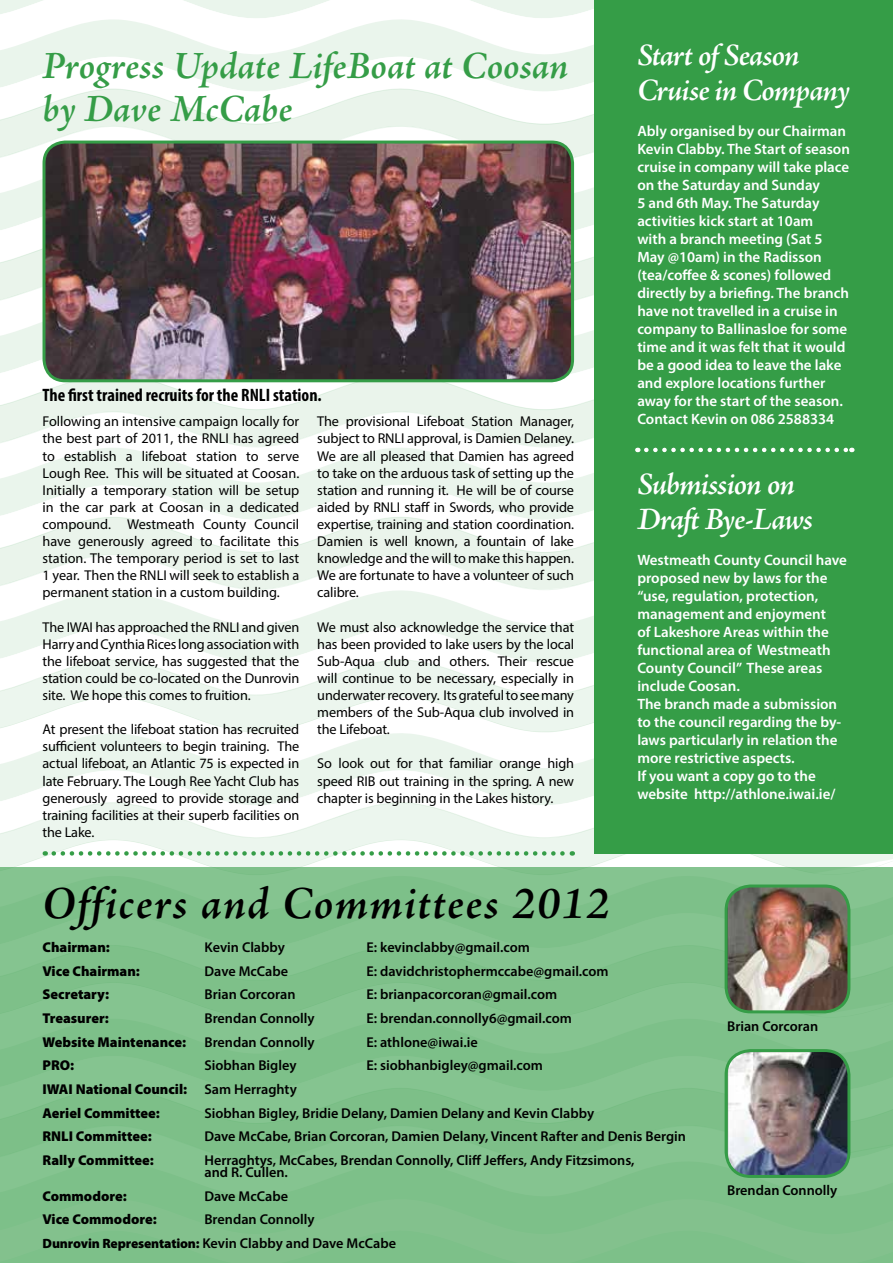
<style>
.page{position:relative;width:893px;height:1263px;background:#fff}
.page>*{position:absolute;margin:0;border:0;box-sizing:border-box;transform-origin:0 0}
.t1{font:italic 600 46.5px "Adobe Jenson Pro";letter-spacing:.03em;color:#000}
.t2{font:italic 600 39px/43.5px "Adobe Jenson Pro";letter-spacing:-.005em;color:#359d47}
.t3{font:italic 600 31.5px/34.5px "Adobe Jenson Pro";letter-spacing:-.035em;color:#fff}
.t4{font:700 condensed 18px "Myriad Pro";color:#000}
.t5{font:600 15px/18px "Myriad Pro";color:#fff}
.t6{font:14.25px/17.1px "Myriad Pro";letter-spacing:-.01em;color:#000;text-align:justify}
.t7{font:600 14.25px/11.9px "Myriad Pro";color:#000}
.t8{font:900 14.25px/23.7px "Myriad Pro";color:#000}
.s1{font-weight:600}
.s2{font-weight:900;font-size:13.5px}
</style>
<div class="page">
<svg style="left:0;top:0;width:595px;height:17px"></svg>
<svg style="left:0;top:17px;width:595px;height:38px"></svg>
<svg style="left:0;top:55px;width:595px;height:32px;fill:#eaf5ec"></svg>
<svg style="left:0;top:87px;width:595px;height:37px"></svg>
<svg style="left:0;top:124px;width:595px;height:35px;fill:#eaf4eb"></svg>
<svg style="left:0;top:159px;width:595px;height:38px"></svg>
<svg style="left:0;top:197px;width:595px;height:33px;fill:#eaf5ec"></svg>
<svg style="left:0;top:230px;width:595px;height:37px"></svg>
<svg style="left:0;top:267px;width:595px;height:35px;fill:#eaf4eb"></svg>
<svg style="left:0;top:302px;width:595px;height:38px"></svg>
<svg style="left:0;top:340px;width:595px;height:33px;fill:#eaf5ec"></svg>
<svg style="left:0;top:373px;width:595px;height:36px;fill:#eaf4eb"></svg>
<svg style="left:0;top:409px;width:595px;height:36px;fill:#eaf4eb"></svg>
<svg style="left:0;top:445px;width:595px;height:38px"></svg>
<svg style="left:0;top:483px;width:595px;height:32px;fill:#eaf5ec"></svg>
<svg style="left:0;top:516px;width:595px;height:36px"></svg>
<svg style="left:0;top:552px;width:595px;height:36px;fill:#eaf4eb"></svg>
<svg style="left:0;top:588px;width:595px;height:38px"></svg>
<svg style="left:0;top:626px;width:595px;height:32px;fill:#eaf5ec"></svg>
<svg style="left:0;top:658px;width:595px;height:37px"></svg>
<svg style="left:0;top:695px;width:595px;height:35px;fill:#ecf6ee"></svg>
<svg style="left:0;top:730px;width:595px;height:38px"></svg>
<svg style="left:0;top:768px;width:595px;height:33px;fill:#eaf5ec"></svg>
<svg style="left:0;top:801px;width:595px;height:37px"></svg>
<svg style="left:0;top:838px;width:893px;height:29px;fill:#ecf6ee"></svg>
<svg style="left:54px;top:851px;width:519px;height:5px"></svg>
<div style="left:595px;top:0;width:298px;height:853px;background:#359d47"></div>
<svg style="left:646px;top:448px;width:206px;height:4px"></svg>
<div style="left:0;top:867px;width:893px;height:396px;background:#7ec089"></div>
<img style="left:727px;top:888px;width:122px;height:124px">
<div style="left:725px;top:884px;width:125px;height:129px;border:3px solid #359d47;border-radius:25px"></div>
<img style="left:728px;top:1051px;width:121px;height:125px">
<div style="left:725px;top:1049px;width:125px;height:129px;border:3px solid #359d47;border-radius:25px"></div>
<img style="left:44px;top:142px;width:529px;height:239px">
<div style="left:43px;top:141px;width:531px;height:241px;border:3px solid #359d47;border-radius:21px"></div>
<h2 class="t2" style="left:43px;top:47px;width:528px">Progress Update LifeBoat at Coosan by Dave McCabe</h2>
<h3 class="t3" style="left:637px;top:40px;width:214px">Start of Season<br>Cruise in Company</h3>
<p class="t5" style="left:637px;top:121px;width:214px">Ably organised by our Chairman<br>Kevin Clabby. The Start of season cruise in company will take place on the Saturday and Sunday<br>5 and 6th May. The Saturday activities kick start at 10am<br>with a branch meeting (Sat 5<br>May @10am) in the Radisson (tea/coffee &amp; scones) followed directly by a briefing. The branch have not travelled in a cruise in company to Ballinasloe for some time and it was felt that it would be a good idea to leave the lake and explore locations further away for the start of the season.<br>Contact Kevin on 086 2588334</p>
<p class="t4" style="left:43px;top:384px;width:281px">The first trained recruits for the RNLI station.</p>
<p class="t6" style="left:43px;top:413px;width:258px">Following an intensive campaign locally for the best part of 2011, the RNLI has agreed to establish a lifeboat station to serve Lough Ree. This will be situated at Coosan.<br>Initially a temporary station will be setup in the car park at Coosan in a dedicated compound. Westmeath County Council have generously agreed to facilitate this station. The temporary period is set to last 1 year. Then the RNLI will seek to establish a permanent station in a custom building.</p>
<p class="t6" style="left:43px;top:618px;width:258px">The IWAI has approached the RNLI and given Harry and Cynthia Rices long association with the lifeboat service, has suggested that the station could be co-located on the Dunrovin site. We hope this comes to fruition.</p>
<p class="t6" style="left:43px;top:721px;width:258px">At present the lifeboat station has recruited sufficient volunteers to begin training. The actual lifeboat, an Atlantic 75 is expected in late February. The Lough Ree Yacht Club has generously agreed to provide storage and training facilities at their superb facilities on the Lake.</p>
<p class="t6" style="left:317px;top:413px;width:258px">The provisional Lifeboat Station Manager, subject to RNLI approval, is Damien Delaney.<br>We are all pleased that Damien has agreed to take on the arduous task of setting up the station and running it. He will be of course aided by RNLI staff in Swords, who provide expertise, training and station coordination.<br>Damien is well known, a fountain of lake knowledge and the will to make this happen.<br>We are fortunate to have a volunteer of such calibre.</p>
<p class="t6" style="left:317px;top:618px;width:258px">We must also acknowledge the service that has been provided to lake users by the local Sub-Aqua club and others. Their rescue will continue to be necessary, especially in underwater recovery. Its grateful to see many members of the Sub-Aqua club involved in the Lifeboat.</p>
<p class="t6" style="left:317px;top:755px;width:258px">So look out for that familiar orange high speed RIB out training in the spring. A new chapter is beginning in the Lakes history.</p>
<h3 class="t3" style="left:637px;top:469px;width:177px">Submission on<br>Draft Bye-Laws</h3>
<p class="t5" style="left:637px;top:550px;width:211px">Westmeath County Council have proposed new by laws for the “use, regulation, protection, management and enjoyment<br>of Lakeshore Areas within the functional area of Westmeath<br>County Council” These areas include Coosan.<br>The branch made a submission to the council regarding the by&shy;laws particularly in relation the more restrictive aspects.<br>If you want a copy go to the website http://athlone.iwai.ie/</p>
<h1 class="t1" style="left:43px;top:877px;width:568px">Officers and Committees 2012</h1>
<p class="t8" style="left:43px;top:935px;width:69px">Chairman:</p>
<p class="t7" style="left:205px;top:941px;width:82px">Kevin Clabby</p>
<p class="t7" style="left:367px;top:941px;width:165px">E: kevinclabby@gmail.com</p>
<p class="t8" style="left:43px;top:959px;width:99px">Vice Chairman:</p>
<p class="t7" style="left:204px;top:964px;width:85px">Dave McCabe</p>
<p class="t7" style="left:366px;top:964px;width:244px">E: davidchristophermccabe@gmail.com</p>
<p class="t8" style="left:42px;top:983px;width:68px">Secretary:</p>
<p class="t7" style="left:204px;top:988px;width:93px">Brian Corcoran</p>
<p class="t7" style="left:366px;top:988px;width:192px">E: brianpacorcoran@gmail.com</p>
<p class="t8" style="left:42px;top:1006px;width:68px">Treasurer:</p>
<p class="t7" style="left:204px;top:1012px;width:112px">Brendan Connolly</p>
<p class="t7" style="left:366px;top:1012px;width:207px">E: brendan.connolly6@gmail.com</p>
<p class="t8" style="left:42px;top:1030px;width:145px">Website Maintenance:</p>
<p class="t7" style="left:204px;top:1035px;width:112px">Brendan Connolly</p>
<p class="t7" style="left:366px;top:1035px;width:113px">E: athlone@iwai.ie</p>
<p class="t8" style="left:42px;top:1054px;width:33px">PRO:</p>
<p class="t7" style="left:204px;top:1059px;width:94px">Siobhan Bigley</p>
<p class="t7" style="left:366px;top:1059px;width:178px">E: siobhanbigley@gmail.com</p>
<p class="t8" style="left:42px;top:1077px;width:256px">IWAI National Council: <span class="s1">Sam Herraghty<br></span>Aeriel Committee:</p>
<p class="t7" style="left:204px;top:1107px;width:391px">Siobhan Bigley, Bridie Delany, Damien Delany and Kevin Clabby</p>
<p class="t8" style="left:42px;top:1125px;width:111px">RNLI Committee:</p>
<p class="t7" style="left:204px;top:1130px;width:483px">Dave McCabe, Brian Corcoran, Damien Delany, Vincent Rafter and Denis Bergin</p>
<p class="t8" style="left:42px;top:1149px;width:113px">Rally Committee:</p>
<p class="t7" style="left:204px;top:1154px;width:432px">Herraghtys, McCabes, Brendan Connolly, Cliff Jeffers, Andy Fitzsimons, and R. Cullen.</p>
<p class="t8" style="left:42px;top:1184px;width:86px">Commodore:</p>
<p class="t7" style="left:204px;top:1190px;width:85px">Dave McCabe</p>
<p class="t8" style="left:42px;top:1208px;width:116px">Vice Commodore:</p>
<p class="t7" style="left:43px;top:1207px;width:355px;line-height:23.7px;text-indent:162px">Brendan Connolly<br><span class="s2">Dunrovin Representation:</span> Kevin Clabby and Dave McCabe</p>
<p class="t7" style="left:727px;top:1020px;width:93px">Brian Corcoran</p>
<p class="t7" style="left:727px;top:1183px;width:112px">Brendan Connolly</p>
</div>
